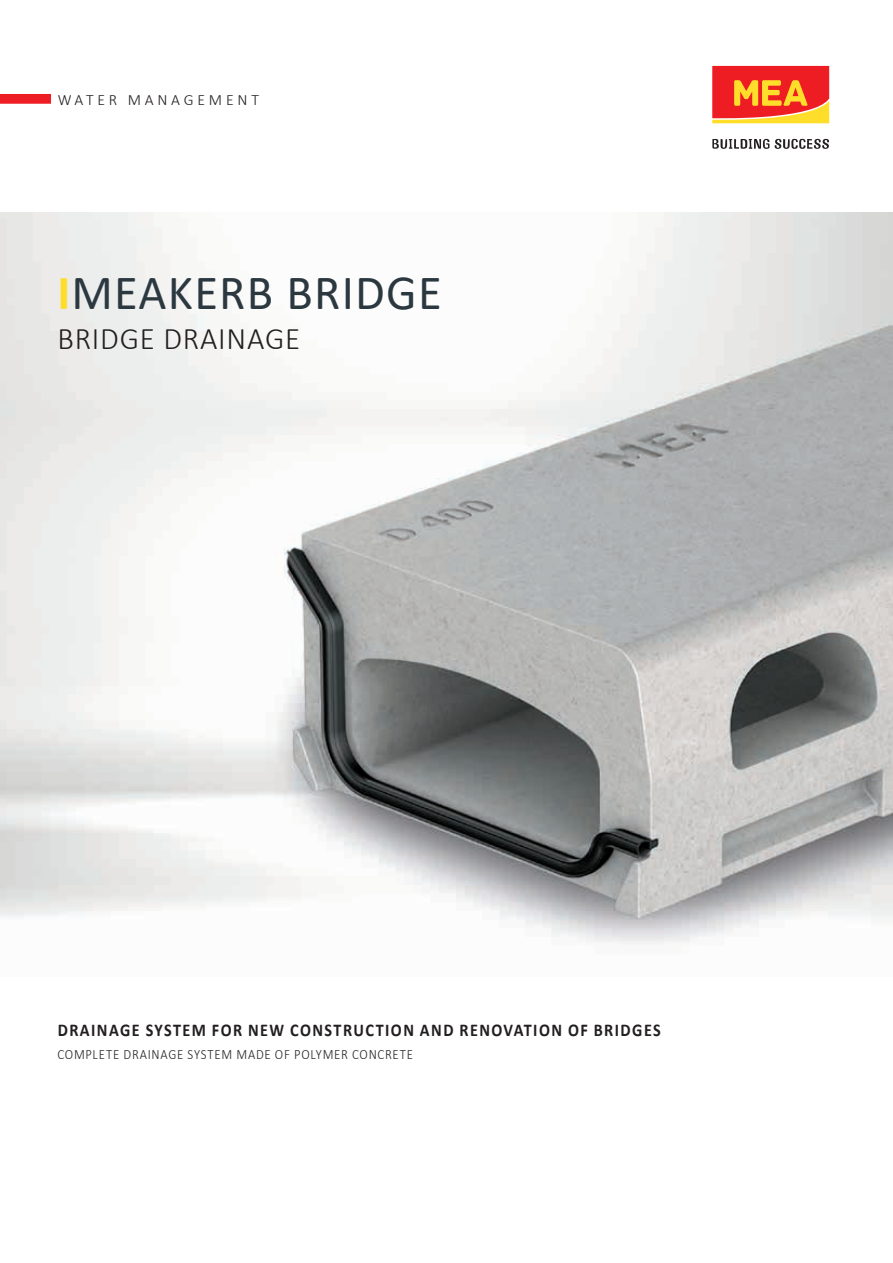
<style>
.page{position:relative;width:893px;height:1263px;background:#fff}
.page>*{position:absolute;margin:0;border:0;box-sizing:border-box;transform-origin:0 0}
.t1{font:49.5px "Calibri";letter-spacing:.025em;color:#2c3840}
.t2{font:300 31.5px "Calibri";letter-spacing:.025em;color:#231f20}
.t3{font:700 18px "Calibri";letter-spacing:.09em;color:#231f20;scale:.9 1}
.t4{font:300 15.75px "Calibri";letter-spacing:.24em;color:#231f20}
.t5{font:300 14.25px "Calibri";letter-spacing:.055em;color:#231f20;scale:.9 1}
.s1{font-weight:700;color:#ffdd2b}
</style>
<div class="page">
<img style="left:0;top:213px;width:893px;height:732px">
<svg style="left:712px;top:66px;width:117px;height:57px;background:#f35b2b"></svg>
<svg style="left:712px;top:139px;width:117px;height:10px"></svg>
<div style="left:0;top:94px;width:51px;height:10px;background:#ee1d23"></div>
<p class="t4" style="left:58px;top:90px;width:203px">WATER MANAGEMENT</p>
<h1 class="t1" style="left:57px;top:258px;width:386px"><span class="s1">I</span>MEAKERB BRIDGE</h1>
<h2 class="t2" style="left:57px;top:319px;width:244px">BRIDGE DRAINAGE</h2>
<p class="t3" style="left:58px;top:1017px;width:672px">DRAINAGE SYSTEM FOR NEW CONSTRUCTION AND RENOVATION OF BRIDGES</p>
<p class="t5" style="left:57px;top:1045px;width:397px">COMPLETE DRAINAGE SYSTEM MADE OF POLYMER CONCRETE</p>
</div>
